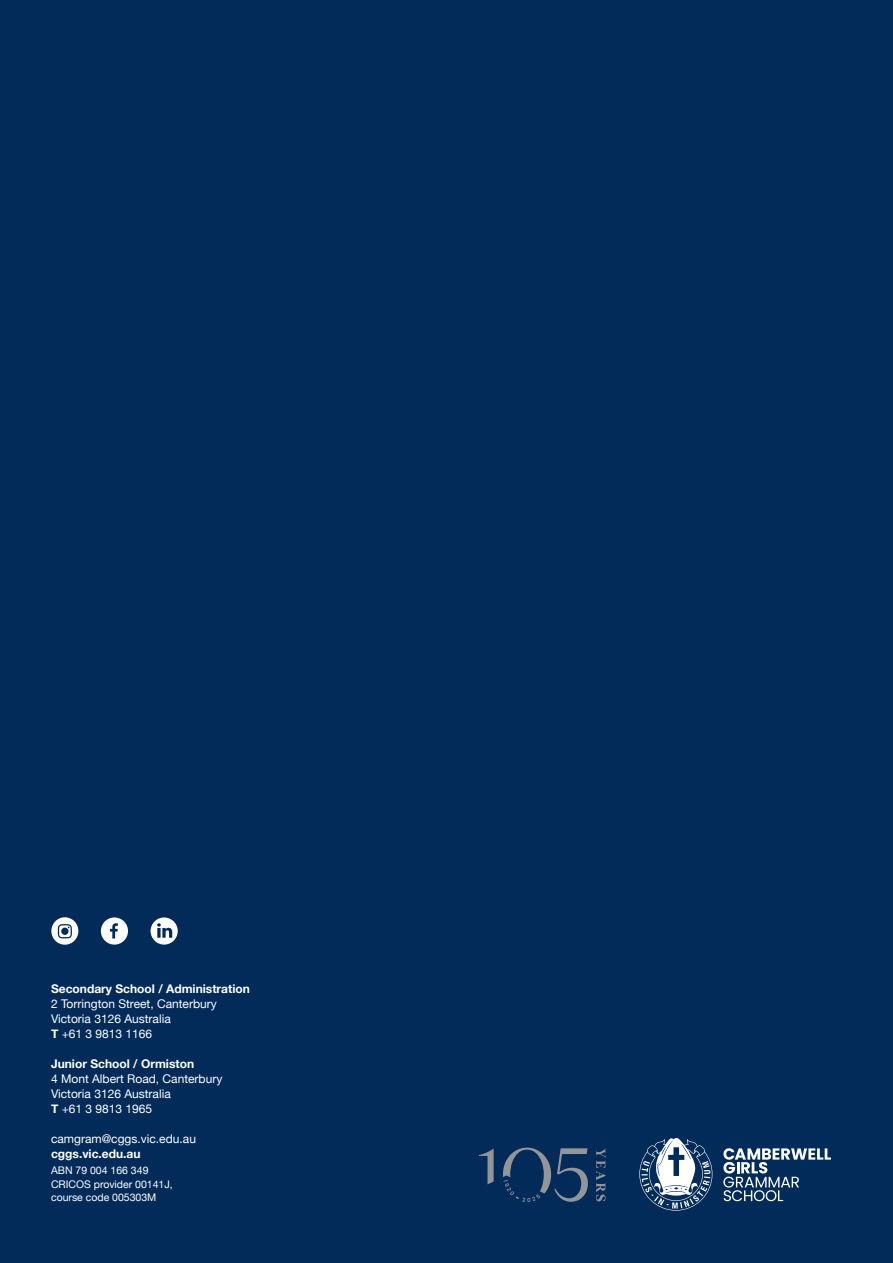
<style>
.page{position:relative;width:893px;height:1263px;background:#022b59}
.page>*{position:absolute;margin:0;border:0;box-sizing:border-box;transform-origin:0 0}
.t1{font:12px "Helvetica Neue";color:#fff}
.t2{font:700 12px "Helvetica Neue";color:#fff}
.t3{font:10.5px "Helvetica Neue";color:#fff}
.s1{font-weight:700}
</style>
<div class="page">
<svg style="left:151px;top:917px;width:27px;height:27px"></svg>
<svg style="left:51px;top:917px;width:27px;height:28px"></svg>
<svg style="left:101px;top:917px;width:27px;height:27px"></svg>
<svg style="left:639px;top:1138px;width:192px;height:72px"></svg>
<svg style="left:479px;top:1147px;width:126px;height:55px"></svg>
<p class="t2" style="left:51px;top:979px;width:200px">Secondary School / Administration</p>
<p class="t1" style="left:51px;top:994px;width:167px">2 Torrington Street, Canterbury</p>
<p class="t1" style="left:51px;top:1009px;width:121px">Victoria 3126 Australia</p>
<p class="t1" style="left:51px;top:1024px;width:103px"><span class="s1">T</span> +61 3 9813 1166</p>
<p class="t2" style="left:51px;top:1054px;width:145px">Junior School / Ormiston</p>
<p class="t1" style="left:51px;top:1069px;width:173px">4 Mont Albert Road, Canterbury</p>
<p class="t1" style="left:51px;top:1084px;width:121px">Victoria 3126 Australia</p>
<p class="t1" style="left:51px;top:1099px;width:103px"><span class="s1">T</span> +61 3 9813 1965</p>
<p class="t1" style="left:51px;top:1129px;width:146px">camgram@cggs.vic.edu.au</p>
<p class="t2" style="left:51px;top:1144px;width:91px">cggs.vic.edu.au</p>
<p class="t3" style="left:51px;top:1163px;width:99px">ABN 79 004 166 349</p>
<p class="t3" style="left:51px;top:1176px;width:123px">CRICOS provider 00141J,</p>
<p class="t3" style="left:51px;top:1190px;width:107px">course code 005303M</p>
</div>
